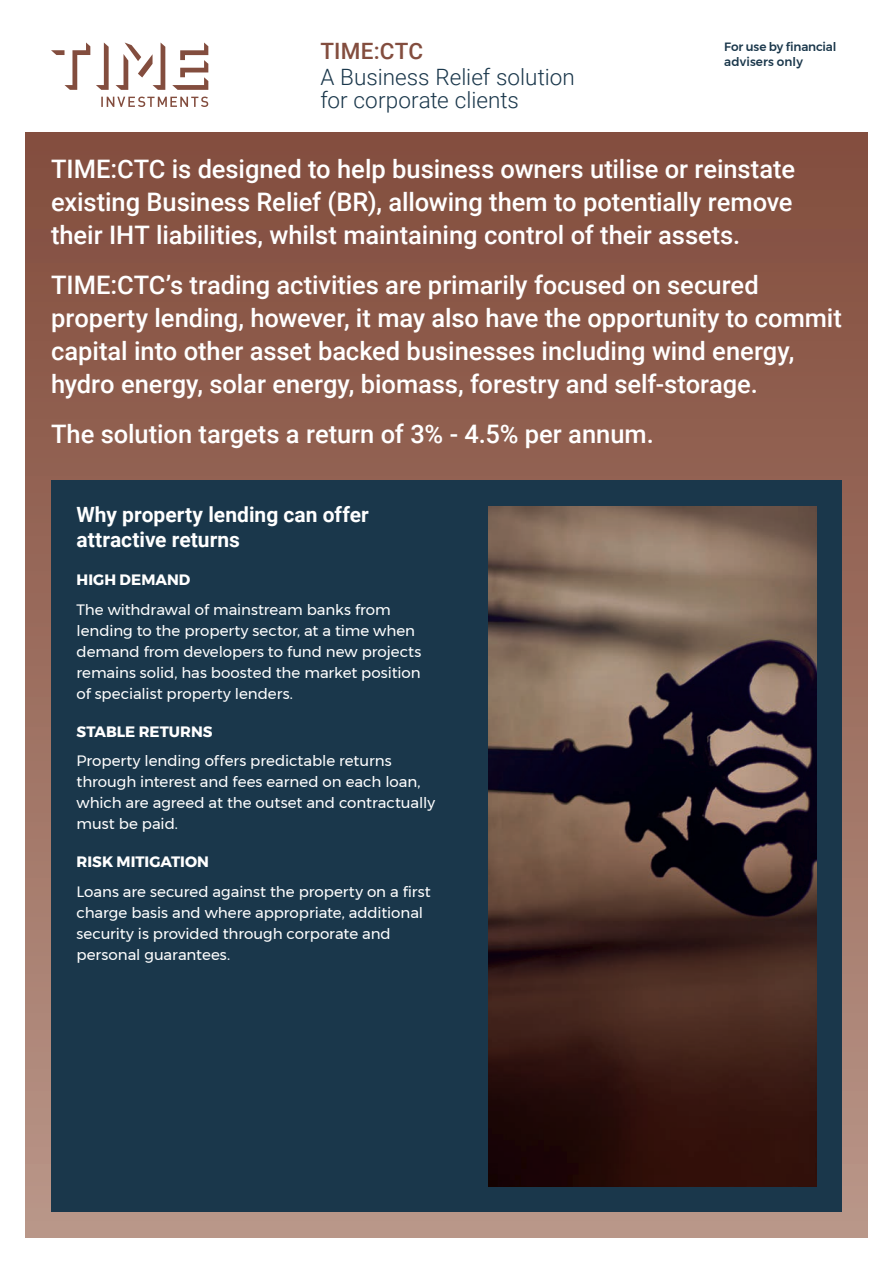
<style>
.page{position:relative;width:893px;height:1263px;background:#fff}
.page>*{position:absolute;margin:0;border:0;box-sizing:border-box;transform-origin:0 0}
.t1{font:500 25.5px/33px "Roboto";color:#fff;text-align:justify}
.t2{font:300 22.5px/22.5px "Roboto";color:#1a374b}
.t3{font:500 22.5px "Roboto";letter-spacing:.01em;color:#834d3e}
.t4{font:700 21px/25.5px "Roboto";color:#fff}
.t5{font:15px/21px "Montserrat";letter-spacing:-.005em;color:#fff}
.t6{font:700 15px "Montserrat";color:#fff}
.t7{font:500 12px/15px "Montserrat";letter-spacing:-.005em;color:#1a374b}
</style>
<div class="page">
<div style="left:26px;top:133px;width:841px;height:1104px;background:linear-gradient(to bottom,#814b3b,#b99587)"></div>
<svg style="left:51px;top:43px;width:39px;height:47px"></svg>
<svg style="left:96px;top:43px;width:13px;height:47px"></svg>
<svg style="left:172px;top:43px;width:36px;height:47px"></svg>
<svg style="left:116px;top:43px;width:49px;height:47px"></svg>
<svg style="left:101px;top:97px;width:107px;height:10px"></svg>
<div style="left:51px;top:480px;width:791px;height:732px;background:#1a374b"></div>
<img style="left:488px;top:506px;width:328px;height:680px">
<p class="t3" style="left:320px;top:35px;width:104px">TIME:CTC</p>
<p class="t2" style="left:320px;top:65px;width:256px">A Business Relief solution for corporate clients</p>
<p class="t7" style="left:724px;top:39px;width:114px">For use by financial advisers only</p>
<p class="t1" style="left:51px;top:151px;width:745px">TIME:CTC is designed to help business owners utilise or reinstate existing Business Relief (BR), allowing them to potentially remove their IHT liabilities, whilst maintaining control of their assets.</p>
<p class="t1" style="left:51px;top:267px;width:792px;text-align:left">TIME:CTC’s trading activities are primarily focused on secured property lending, however, it may also have the opportunity to commit capital into other asset backed businesses including wind energy, hydro energy, solar energy, biomass, forestry and self-storage.</p>
<p class="t1" style="left:51px;top:416px;width:604px">The solution targets a return of 3% - 4.5% per annum.</p>
<p class="t4" style="left:77px;top:501px;width:294px">Why property lending can offer attractive returns</p>
<p class="t6" style="left:77px;top:568px;width:115px">HIGH DEMAND</p>
<p class="t5" style="left:77px;top:599px;width:346px">The withdrawal of mainstream banks from lending to the property sector, at a time when demand from developers to fund new projects remains solid, has boosted the market position of specialist property lenders.</p>
<p class="t6" style="left:77px;top:719px;width:138px">STABLE RETURNS</p>
<p class="t5" style="left:77px;top:750px;width:360px">Property lending offers predictable returns through interest and fees earned on each loan, which are agreed at the outset and contractually must be paid.</p>
<p class="t6" style="left:77px;top:850px;width:134px">RISK MITIGATION</p>
<p class="t5" style="left:77px;top:881px;width:356px">Loans are secured against the property on a first charge basis and where appropriate, additional security is provided through corporate and personal guarantees.</p>
</div>
